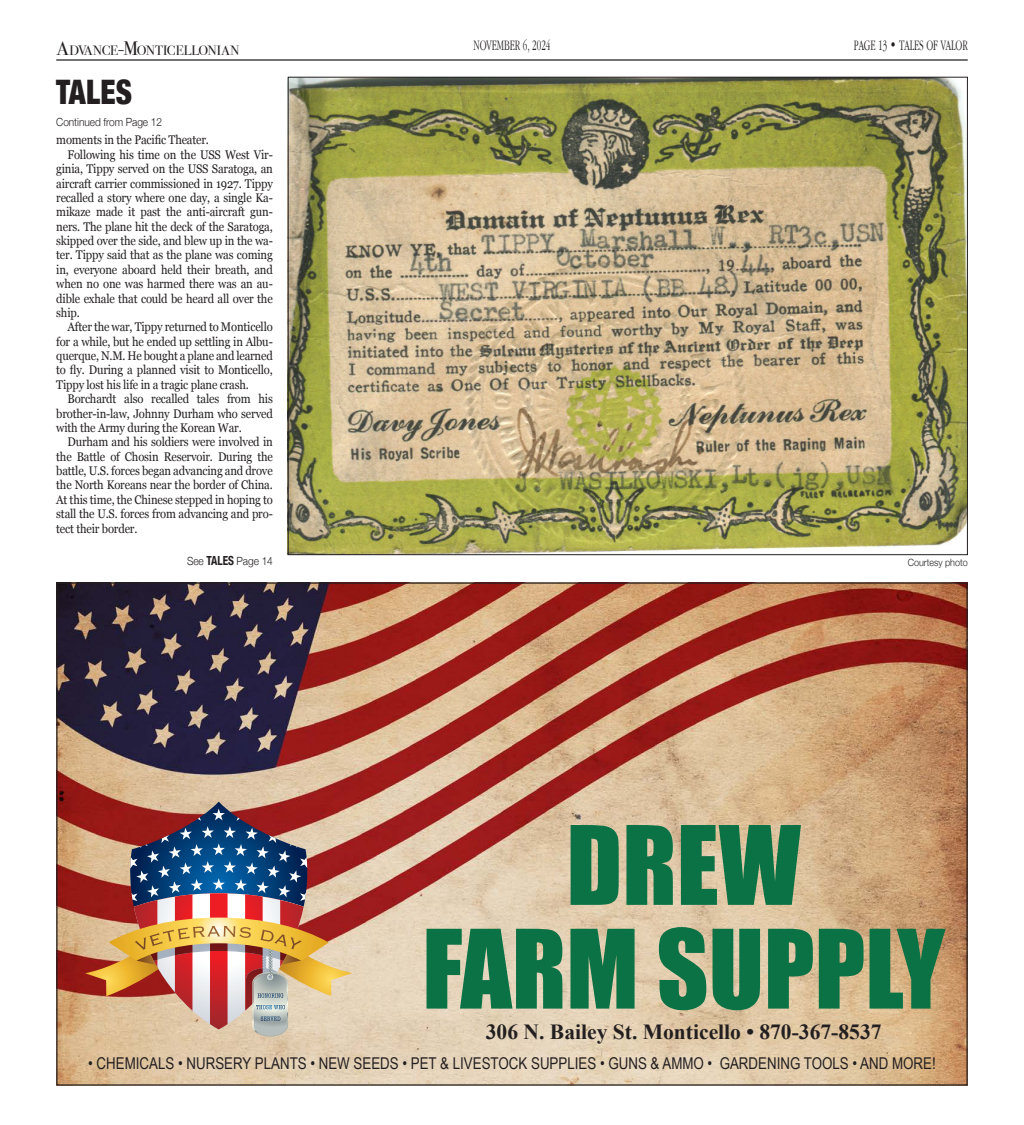
<style>
.page{position:relative;width:1024px;height:1125px;background:#fff}
.page>*{position:absolute;margin:0;border:0;box-sizing:border-box;transform-origin:0 0}
.t1{font:101px/103.8px "Impact";color:#0a7245;text-align:center}
.Infobox_Headline_Black{font:900 condensed 33.75px "Helvetica Neue";letter-spacing:.01em;color:#231f20;scale:.9 1}
.t2{font:700 21.5px "Times New Roman";color:#231f20}
.t3{font:19.38px "Bodoni Svty Two ITCTT Book";color:#231f20}
.t4{font:16.25px "Arial Narrow";color:#231f20}
.t5{font:15px "Garamond Narrow";color:#231f20;scale:.76 1}
.t6{font:13.62px "Bodoni Svty Two ITCTT Book";color:#231f20}
.Body_Copy_2022{font:12.5px/14.4px "Georgia";letter-spacing:-.015em;color:#231f20;text-align:justify;scale:.9 1}
.Jump{font:300 11.25px "Helvetica Neue";letter-spacing:-.005em;color:#231f20;scale:.9 1}
.Cutline_Credit{font:300 10px "Helvetica Neue";color:#231f20;scale:.9 1}
.s1{font-size:19.38px}
.s2{font-weight:700;font-stretch:condensed;font-size:12.5px}
</style>
<div class="page">
<hr style="left:56px;top:59px;width:911px;height:2px;background:#231f20">
<img style="left:58px;top:584px;width:908px;height:500px">
<svg style="left:85px;top:802px;width:267px;height:235px"></svg>
<img style="left:290px;top:79px;width:676px;height:474px">
<p class="t3" style="left:57px;top:33px;width:13px">A</p>
<p class="t5" style="left:473px;top:38px;width:103px">NOVEMBER 6, 2024</p>
<p class="t5" style="left:854px;top:38px;width:151px">PAGE 13 • TALES OF VALOR</p>
<p class="t6" style="left:70px;top:39px;width:171px">DVANCE<span class="s1">-M</span>ONTICELLONIAN</p>
<p class="Infobox_Headline_Black" style="left:56px;top:64px;width:86px">TALES</p>
<p class="Jump" style="left:56px;top:113px;width:119px">Continued from Page 12</p>
<p class="Body_Copy_2022" style="left:56px;top:132px;width:171px">moments in the Pacific Theater.</p>
<p class="Body_Copy_2022" style="left:56px;top:147px;width:242px;text-indent:11px">Following his time on the USS West Vir&shy;ginia, Tippy served on the USS Saratoga, an aircraft carrier commissioned in 1927. Tippy recalled a story where one day, a single Ka&shy;mikaze made it past the anti-aircraft gun&shy;ners. The plane hit the deck of the Saratoga, skipped over the side, and blew up in the wa&shy;ter. Tippy said that as the plane was coming in, everyone aboard held their breath, and when no one was harmed there was an au&shy;dible exhale that could be heard all over the ship.</p>
<p class="Body_Copy_2022" style="left:56px;top:319px;width:242px;text-indent:11px">After the war, Tippy returned to Monticello for a while, but he ended up settling in Albu&shy;querque, N.M. He bought a plane and learned to fly. During a planned visit to Monticello, Tippy lost his life in a tragic plane crash.</p>
<p class="Body_Copy_2022" style="left:56px;top:391px;width:242px;text-indent:11px">Borchardt also recalled tales from his brother-in-law, Johnny Durham who served with the Army during the Korean War.</p>
<p class="Body_Copy_2022" style="left:56px;top:434px;width:242px;text-indent:11px">Durham and his soldiers were involved in the Battle of Chosin Reservoir. During the battle, U.S. forces began advancing and drove the North Koreans near the border of China.<br>At this time, the Chinese stepped in hoping to stall the U.S. forces from advancing and pro&shy;tect their border.</p>
<p class="Jump" style="left:187px;top:551px;width:97px">See <span class="s2">TALES</span> Page 14</p>
<p class="Cutline_Credit" style="left:907px;top:554px;width:68px">Courtesy photo</p>
<p class="t1" style="left:422px;top:811px;width:524px">DREW<br>FARM SUPPLY</p>
<p class="t2" style="left:486px;top:1017px;width:397px">306 N. Bailey St. Monticello • 870-367-8537</p>
<p class="t4" style="left:88px;top:1051px;width:849px">• CHEMICALS • NURSERY PLANTS • NEW SEEDS • PET &amp; LIVESTOCK SUPPLIES • GUNS &amp; AMMO • GARDENING TOOLS • AND MORE!</p>
</div>
